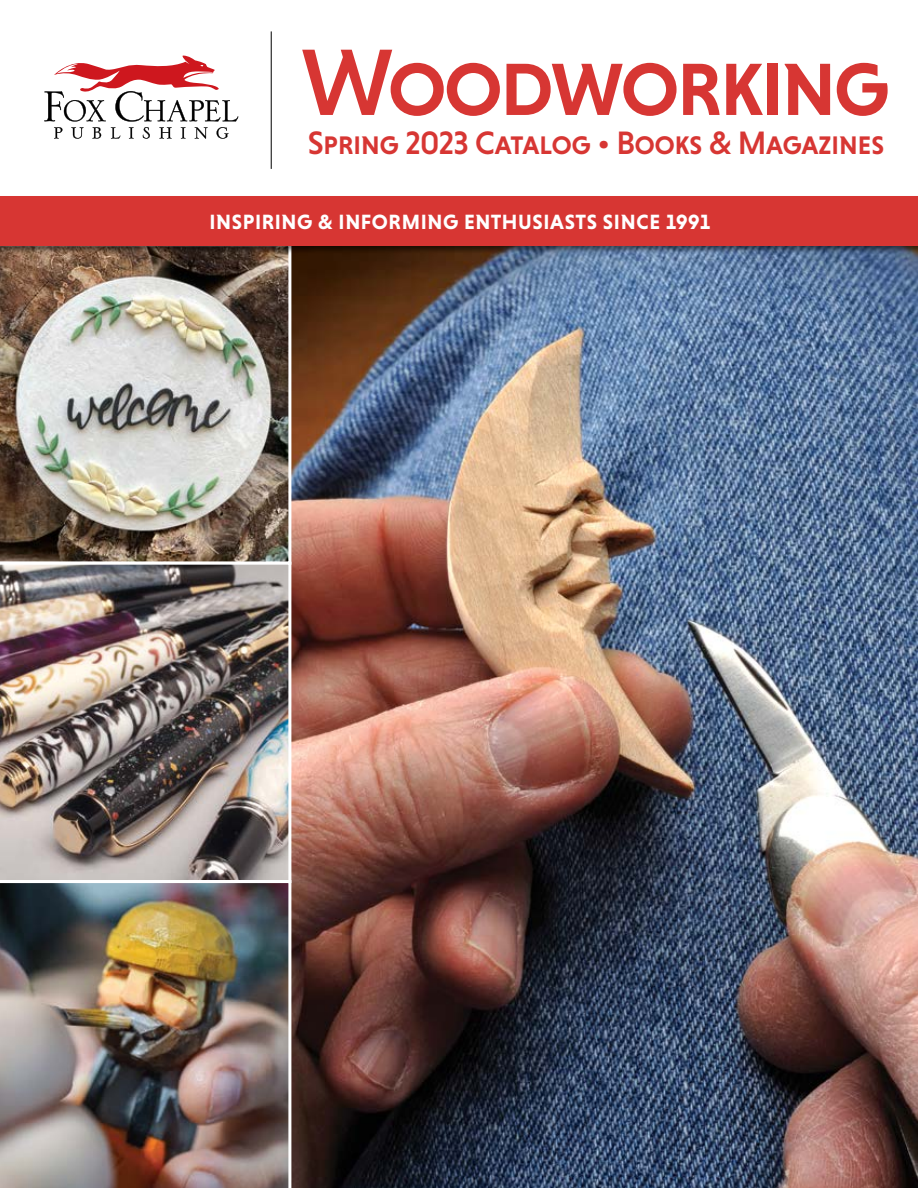
<style>
.page{position:relative;width:918px;height:1188px;background:#fff}
.page>*{position:absolute;margin:0;border:0;box-sizing:border-box;transform-origin:0 0}
.t1{font:96px "Niveau Grotesk Medium Small Caps";letter-spacing:-.04em;color:#d73633}
.t2{font:33px "Niveau Grotesk Medium Small Caps";letter-spacing:-.02em;color:#d73633}
.t3{font:700 21px "Niveau Grotesk";letter-spacing:.03em;color:#fff}
</style>
<div class="page">
<img style="left:291px;top:254px;width:627px;height:934px">
<img style="left:0;top:254px;width:289px;height:308px">
<img style="left:0;top:564px;width:289px;height:316px">
<img style="left:0;top:883px;width:289px;height:305px">
<svg style="left:44px;top:56px;width:194px;height:83px"></svg>
<hr style="left:271px;top:31px;width:1px;height:138px;background:#000">
<div style="left:0;top:195px;width:918px;height:59px;background:#000;opacity:.5"></div>
<div style="left:0;top:197px;width:918px;height:49px;background:#d73633"></div>
<h1 class="t1" style="left:301px;top:27px;width:591px">Woodworking</h1>
<h2 class="t2" style="left:308px;top:124px;width:578px">Spring 2023 Catalog • Books &amp; Magazines</h2>
<p class="t3" style="left:209px;top:210px;width:502px">INSPIRING &amp; INFORMING ENTHUSIASTS SINCE 1991</p>
</div>
